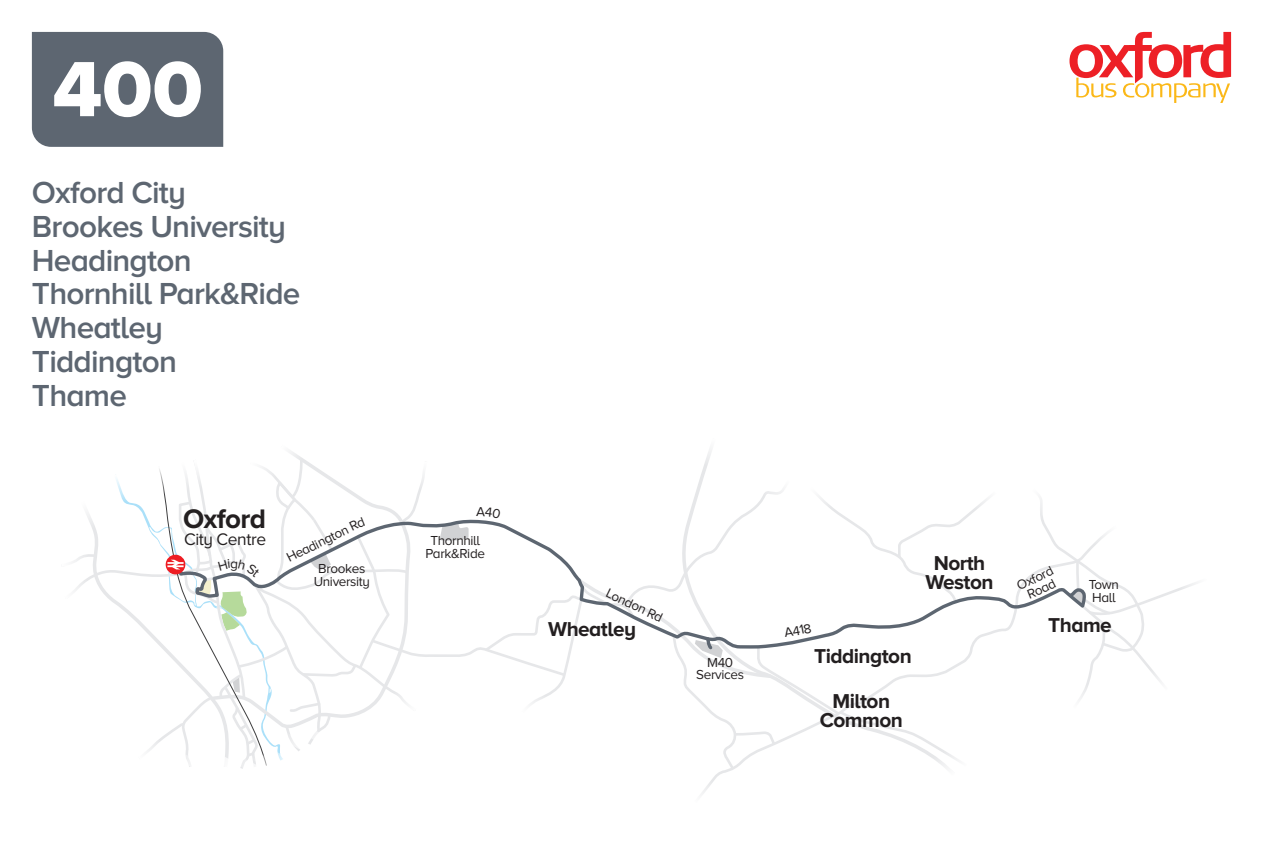
<style>
.page{position:relative;width:1263px;height:862px;background:#fff}
.page>*{position:absolute;margin:0;border:0;box-sizing:border-box;transform-origin:0 0}
.t1{font:81px "Proxima Nova A Extrabld";color:#fff}
.t2{font:600 31.5px/33.8px "Proxima Nova A";letter-spacing:-.025em;color:#5d6671}
.t3{font:700 27.68px "Proxima Nova A";letter-spacing:-.025em;color:#231f20}
.t4{font:700 20.93px/19.1px "Proxima Nova A";letter-spacing:-.025em;color:#231f20;text-align:center}
.t5{font:17.32px "Proxima Nova A";letter-spacing:-.025em;color:#231f20}
.t6{font:13.5px/12.4px "Proxima Nova A";letter-spacing:-.025em;color:#231f20;text-align:center}
</style>
<div class="page">
<div style="left:32px;top:32px;width:191px;height:115px;background:#5d6671"></div>
<svg style="left:1069px;top:32px;width:162px;height:71px"></svg>
<svg style="left:73px;top:449px;width:926px;height:346px"></svg>
<svg style="left:1016px;top:498px;width:180px;height:202px"></svg>
<h1 class="t1" style="left:52px;top:42px;width:152px">400</h1>
<p class="t2" style="left:32px;top:175px;width:270px">Oxford City<br>Brookes University<br>Headington<br>Thornhill Park&amp;Ride<br>Wheatley<br>Tiddington<br>Thame</p>
<p class="t3" style="left:183px;top:503px;width:85px">Oxford</p>
<p class="t5" style="left:184px;top:529px;width:84px">City Centre</p>
<p class="t6" style="left:293px;top:548px;width:59px;rotate:-26deg">eadington</p>
<p class="t6" style="left:314px;top:562px;width:58px">Brookes<br>University</p>
<p class="t6" style="left:425px;top:534px;width:61px">Thornhill<br>Park&amp;Ride</p>
<p class="t4" style="left:925px;top:552px;width:70px">North<br>Weston</p>
<p class="t6" style="left:1089px;top:578px;width:32px;text-align:left">Town<br>Hall</p>
<p class="t6" style="left:610px;top:586px;width:30px;rotate:26deg">Lond</p>
<p class="t6" style="left:635px;top:598px;width:34px;rotate:25deg">on Rd</p>
<p class="t4" style="left:548px;top:618px;width:90px">Wheatley</p>
<p class="t4" style="left:1048px;top:614px;width:65px">Thame</p>
<p class="t6" style="left:696px;top:655px;width:49px">M40<br>Services</p>
<p class="t4" style="left:814px;top:645px;width:99px">Tiddington</p>
<p class="t4" style="left:820px;top:690px;width:85px">Milton<br>Common</p>
</div>
